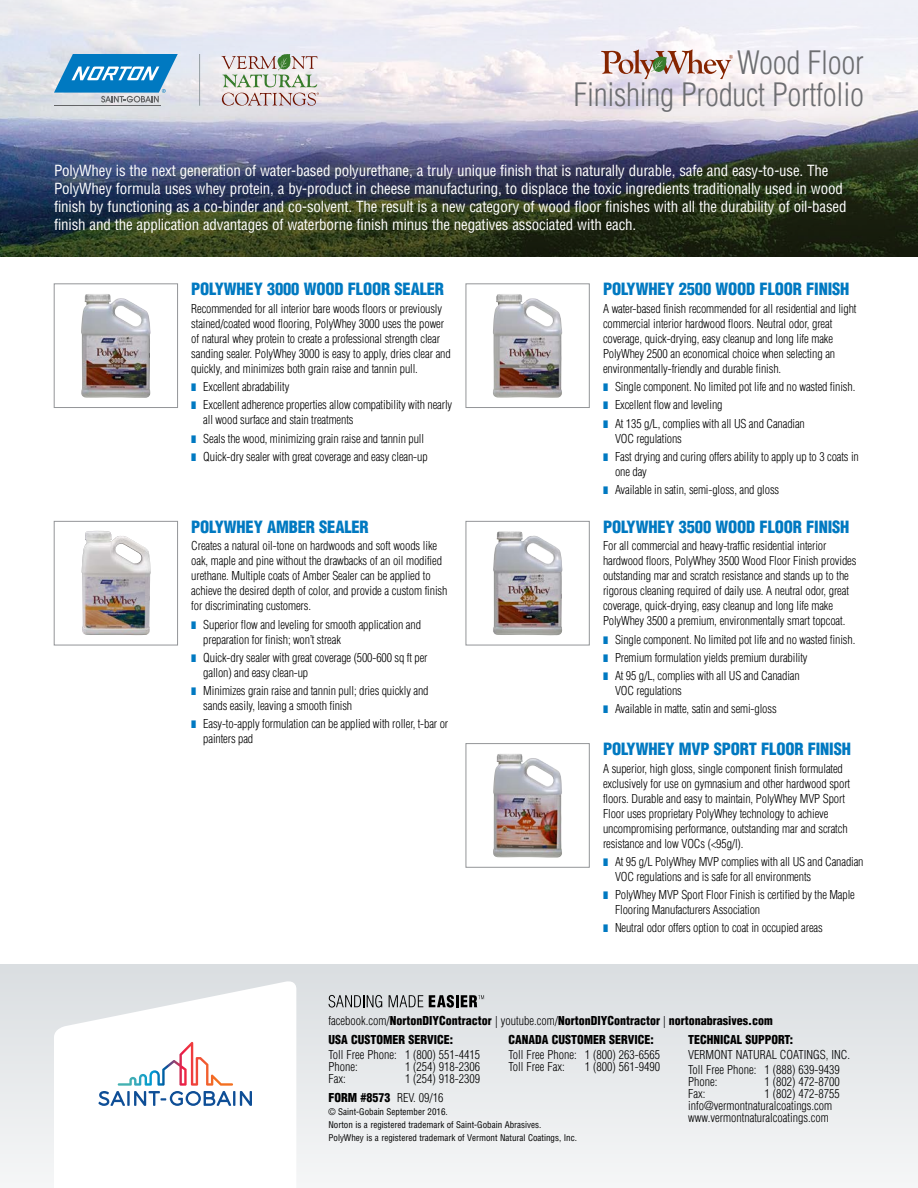
<style>
.page{position:relative;width:918px;height:1188px;background:#fff}
.page>*{position:absolute;margin:0;border:0;box-sizing:border-box;transform-origin:0 0}
.Header_-_Title_-_Pag{font:300 condensed 31.5px/31.5px "Helvetica LT Std";letter-spacing:-.01em;color:#6d6e71;text-align:right}
.Body_-_Subhead_-_300{font:900 condensed 16.5px "Helvetica LT Std";letter-spacing:-.01em;color:#0079c1}
.Body_-_White_-_10pt{font:condensed 15px/18px "Helvetica LT Std";letter-spacing:-.01em;color:#fff}
.Body_-_10pt{font:300 condensed 12px/15px "Helvetica LT Std";letter-spacing:-.01em;color:#000}
.BP_-_Customer_Servic{font:300 condensed 12px "Helvetica LT Std";color:#000}
.BP_-_URL_s{font:900 condensed 12px "Helvetica LT Std";color:#000}
.BP_-_Customer_Servic-2{font:900 condensed 12px "Helvetica LT Std";color:#000}
.BP_-_Form_Number{font:900 condensed 12px "Helvetica LT Std";color:#000}
.Copyright_Informatio{font:condensed 9px "Helvetica LT Std";color:#000}
.BP_-_Copyright_Infor{font:condensed 9px "Helvetica LT Std";color:#000}
.s1{color:#0079c1}
.s2{font-weight:300}
</style>
<div class="page">
<img style="left:0;top:1px;width:918px;height:112px">
<img style="left:0;top:113px;width:918px;height:144px">
<svg style="left:221px;top:54px;width:98px;height:52px;background:#cec9c2"></svg>
<hr style="left:199px;top:54px;width:1px;height:52px;background:#949ca1">
<hr style="left:54px;top:105px;width:106px;height:1px;background:#636466">
<svg style="left:54px;top:54px;width:124px;height:49px;background:#5ea4cf"></svg>
<img style="left:81px;top:294px;width:70px;height:104px">
<div style="left:54px;top:284px;width:124px;height:124px;border:1px solid #939598"></div>
<img style="left:493px;top:531px;width:69px;height:104px">
<div style="left:466px;top:521px;width:124px;height:124px;border:1px solid #939598"></div>
<img style="left:82px;top:531px;width:69px;height:104px">
<div style="left:54px;top:521px;width:124px;height:124px;border:1px solid #939598"></div>
<img style="left:493px;top:294px;width:69px;height:104px">
<div style="left:466px;top:284px;width:124px;height:124px;border:1px solid #939598"></div>
<img style="left:493px;top:754px;width:69px;height:104px">
<div style="left:466px;top:743px;width:124px;height:124px;border:1px solid #939598"></div>
<svg style="left:601px;top:50px;width:132px;height:29px"></svg>
<div style="left:0;top:964px;width:918px;height:224px;background:linear-gradient(to bottom,#d9dde0,#f5f6f7)"></div>
<svg style="left:54px;top:979px;width:242px;height:209px"></svg>
<svg style="left:98px;top:1042px;width:154px;height:64px"></svg>
<svg style="left:329px;top:995px;width:53px;height:13px"></svg>
<svg style="left:389px;top:995px;width:34px;height:12px"></svg>
<svg style="left:429px;top:995px;width:55px;height:13px"></svg>
<hr style="left:0;top:0;width:918px;height:1px;background:#8dc63f">
<p class="Header_-_Title_-_Pag" style="left:574px;top:47px;width:292px">Wood Floor<br>Finishing Product Portfolio</p>
<p class="Body_-_White_-_10pt" style="left:54px;top:161px;width:794px">PolyWhey is the next generation of water-based polyurethane, a truly unique finish that is naturally durable, safe and easy-to-use. The PolyWhey formula uses whey protein, a by-product in cheese manufacturing, to displace the toxic ingredients traditionally used in wood finish by functioning as a co-binder and co-solvent. The result is a new category of wood floor finishes with all the durability of oil-based finish and the application advantages of waterborne finish minus the negatives associated with each.</p>
<p class="Body_-_Subhead_-_300" style="left:191px;top:279px;width:254px">POLYWHEY 3000 WOOD FLOOR SEALER</p>
<p class="Body_-_10pt" style="left:191px;top:301px;width:261px">Recommended for all interior bare woods floors or previously stained/coated wood flooring, PolyWhey 3000 uses the power of natural whey protein to create a professional strength clear sanding sealer. PolyWhey 3000 is easy to apply, dries clear and quickly, and minimizes both grain raise and tannin pull.</p>
<p class="Body_-_10pt" style="left:191px;top:379px;width:100px"><span class="s1">❚</span> Excellent abradability</p>
<p class="Body_-_10pt" style="left:203px;top:397px;width:251px;text-indent:-12px"><span class="s1">❚</span> Excellent adherence properties allow compatibility with nearly all wood surface and stain treatments</p>
<p class="Body_-_10pt" style="left:191px;top:431px;width:234px"><span class="s1">❚</span> Seals the wood, minimizing grain raise and tannin pull</p>
<p class="Body_-_10pt" style="left:191px;top:449px;width:238px"><span class="s1">❚</span> Quick-dry sealer with great coverage and easy clean-up</p>
<p class="Body_-_Subhead_-_300" style="left:191px;top:517px;width:179px">POLYWHEY AMBER SEALER</p>
<p class="Body_-_10pt" style="left:191px;top:539px;width:258px">Creates a natural oil-tone on hardwoods and soft woods like oak, maple and pine without the drawbacks of an oil modified urethane. Multiple coats of Amber Sealer can be applied to achieve the desired depth of color, and provide a custom finish for discriminating customers.</p>
<p class="Body_-_10pt" style="left:203px;top:617px;width:219px;text-indent:-12px"><span class="s1">❚</span> Superior flow and leveling for smooth application and preparation for finish; won’t streak</p>
<p class="Body_-_10pt" style="left:203px;top:650px;width:226px;text-indent:-12px"><span class="s1">❚</span> Quick-dry sealer with great coverage (500-600 sq ft per gallon) and easy clean-up</p>
<p class="Body_-_10pt" style="left:203px;top:683px;width:227px;text-indent:-12px"><span class="s1">❚</span> Minimizes grain raise and tannin pull; dries quickly and sands easily, leaving a smooth finish</p>
<p class="Body_-_10pt" style="left:203px;top:716px;width:247px;text-indent:-12px"><span class="s1">❚</span> Easy-to-apply formulation can be applied with roller, t-bar or painters pad</p>
<p class="Body_-_Subhead_-_300" style="left:603px;top:279px;width:248px">POLYWHEY 2500 WOOD FLOOR FINISH</p>
<p class="Body_-_10pt" style="left:603px;top:301px;width:255px">A water-based finish recommended for all residential and light commercial interior hardwood floors. Neutral odor, great coverage, quick-drying, easy cleanup and long life make PolyWhey 2500 an economical choice when selecting an environmentally-friendly and durable finish.</p>
<p class="Body_-_10pt" style="left:603px;top:379px;width:254px"><span class="s1">❚</span> Single component. No limited pot life and no wasted finish.</p>
<p class="Body_-_10pt" style="left:603px;top:397px;width:121px"><span class="s1">❚</span> Excellent flow and leveling</p>
<p class="Body_-_10pt" style="left:615px;top:416px;width:191px;text-indent:-12px"><span class="s1">❚</span> At 135 g/L, complies with all US and Canadian<br>VOC regulations</p>
<p class="Body_-_10pt" style="left:615px;top:449px;width:245px;text-indent:-12px"><span class="s1">❚</span> Fast drying and curing offers ability to apply up to 3 coats in one day</p>
<p class="Body_-_10pt" style="left:603px;top:482px;width:178px"><span class="s1">❚</span> Available in satin, semi-gloss, and gloss</p>
<p class="Body_-_Subhead_-_300" style="left:603px;top:517px;width:248px">POLYWHEY 3500 WOOD FLOOR FINISH</p>
<p class="Body_-_10pt" style="left:603px;top:539px;width:255px">For all commercial and heavy-traffic residential interior hardwood floors, PolyWhey 3500 Wood Floor Finish provides outstanding mar and scratch resistance and stands up to the rigorous cleaning required of daily use. A neutral odor, great coverage, quick-drying, easy cleanup and long life make PolyWhey 3500 a premium, environmentally smart topcoat.</p>
<p class="Body_-_10pt" style="left:603px;top:632px;width:254px"><span class="s1">❚</span> Single component. No limited pot life and no wasted finish.</p>
<p class="Body_-_10pt" style="left:603px;top:650px;width:206px"><span class="s1">❚</span> Premium formulation yields premium durability</p>
<p class="Body_-_10pt" style="left:615px;top:668px;width:186px;text-indent:-12px"><span class="s1">❚</span> At 95 g/L, complies with all US and Canadian<br>VOC regulations</p>
<p class="Body_-_10pt" style="left:603px;top:701px;width:175px"><span class="s1">❚</span> Available in matte, satin and semi-gloss</p>
<p class="Body_-_Subhead_-_300" style="left:603px;top:739px;width:249px">POLYWHEY MVP SPORT FLOOR FINISH</p>
<p class="Body_-_10pt" style="left:603px;top:761px;width:249px">A superior, high gloss, single component finish formulated exclusively for use on gymnasium and other hardwood sport floors. Durable and easy to maintain, PolyWhey MVP Sport Floor uses proprietary PolyWhey technology to achieve uncompromising performance, outstanding mar and scratch resistance and low VOCs (&lt;95g/l).</p>
<p class="Body_-_10pt" style="left:615px;top:854px;width:250px;text-indent:-12px"><span class="s1">❚</span> At 95 g/L PolyWhey MVP complies with all US and Canadian<br>VOC regulations and is safe for all environments</p>
<p class="Body_-_10pt" style="left:615px;top:887px;width:241px;text-indent:-12px"><span class="s1">❚</span> PolyWhey MVP Sport Floor Finish is certified by the Maple<br>Flooring Manufacturers Association</p>
<p class="Body_-_10pt" style="left:603px;top:920px;width:221px"><span class="s1">❚</span> Neutral odor offers option to coat in occupied areas</p>
<p class="BP_-_URL_s" style="left:329px;top:1013px;width:446px"><span class="s2">facebook.com/</span>NortonDIYContractor <span class="s2">| youtube.com/</span>NortonDIYContractor <span class="s2">|</span> nortonabrasives.com</p>
<p class="BP_-_Customer_Servic-2" style="left:508px;top:1032px;width:147px">CANADA CUSTOMER SERVICE:</p>
<p class="BP_-_Customer_Servic" style="left:508px;top:1047px;width:153px">Toll Free Phone: 1 (800) 263-6565</p>
<p class="BP_-_Customer_Servic" style="left:508px;top:1059px;width:58px">Toll Free Fax:</p>
<p class="BP_-_Customer_Servic" style="left:585px;top:1059px;width:77px">1 (800) 561-9490</p>
<p class="BP_-_Customer_Servic-2" style="left:328px;top:1032px;width:126px">USA CUSTOMER SERVICE:</p>
<p class="BP_-_Customer_Servic" style="left:328px;top:1047px;width:153px">Toll Free Phone: 1 (800) 551-4415</p>
<p class="BP_-_Customer_Servic" style="left:328px;top:1059px;width:31px">Phone:</p>
<p class="BP_-_Customer_Servic" style="left:405px;top:1059px;width:77px">1 (254) 918-2306</p>
<p class="BP_-_Customer_Servic" style="left:328px;top:1071px;width:19px">Fax:</p>
<p class="BP_-_Customer_Servic" style="left:405px;top:1071px;width:77px">1 (254) 918-2309</p>
<p class="BP_-_Form_Number" style="left:328px;top:1090px;width:117px">FORM #8573 <span class="s2">REV. 09/16</span></p>
<p class="BP_-_Copyright_Infor" style="left:328px;top:1106px;width:121px">© Saint‑Gobain September 2016.</p>
<p class="Copyright_Informatio" style="left:328px;top:1119px;width:214px">Norton is a registered trademark of Saint-Gobain Abrasives.</p>
<p class="Copyright_Informatio" style="left:328px;top:1132px;width:250px">PolyWhey is a registered trademark of Vermont Natural Coatings, Inc.</p>
<p class="BP_-_Customer_Servic-2" style="left:688px;top:1032px;width:106px">TECHNICAL SUPPORT:</p>
<p class="BP_-_Customer_Servic" style="left:688px;top:1047px;width:164px">VERMONT NATURAL COATINGS, INC.</p>
<p class="BP_-_Customer_Servic" style="left:688px;top:1062px;width:153px">Toll Free Phone: 1 (888) 639-9439</p>
<p class="BP_-_Customer_Servic" style="left:688px;top:1074px;width:31px">Phone:</p>
<p class="BP_-_Customer_Servic" style="left:765px;top:1074px;width:77px">1 (802) 472-8700</p>
<p class="BP_-_Customer_Servic" style="left:688px;top:1086px;width:19px">Fax:</p>
<p class="BP_-_Customer_Servic" style="left:765px;top:1086px;width:77px">1 (802) 472-8755</p>
<p class="BP_-_Customer_Servic" style="left:688px;top:1098px;width:146px">info@vermontnaturalcoatings.com</p>
<p class="BP_-_Customer_Servic" style="left:688px;top:1110px;width:142px">www.vermontnaturalcoatings.com</p>
</div>
